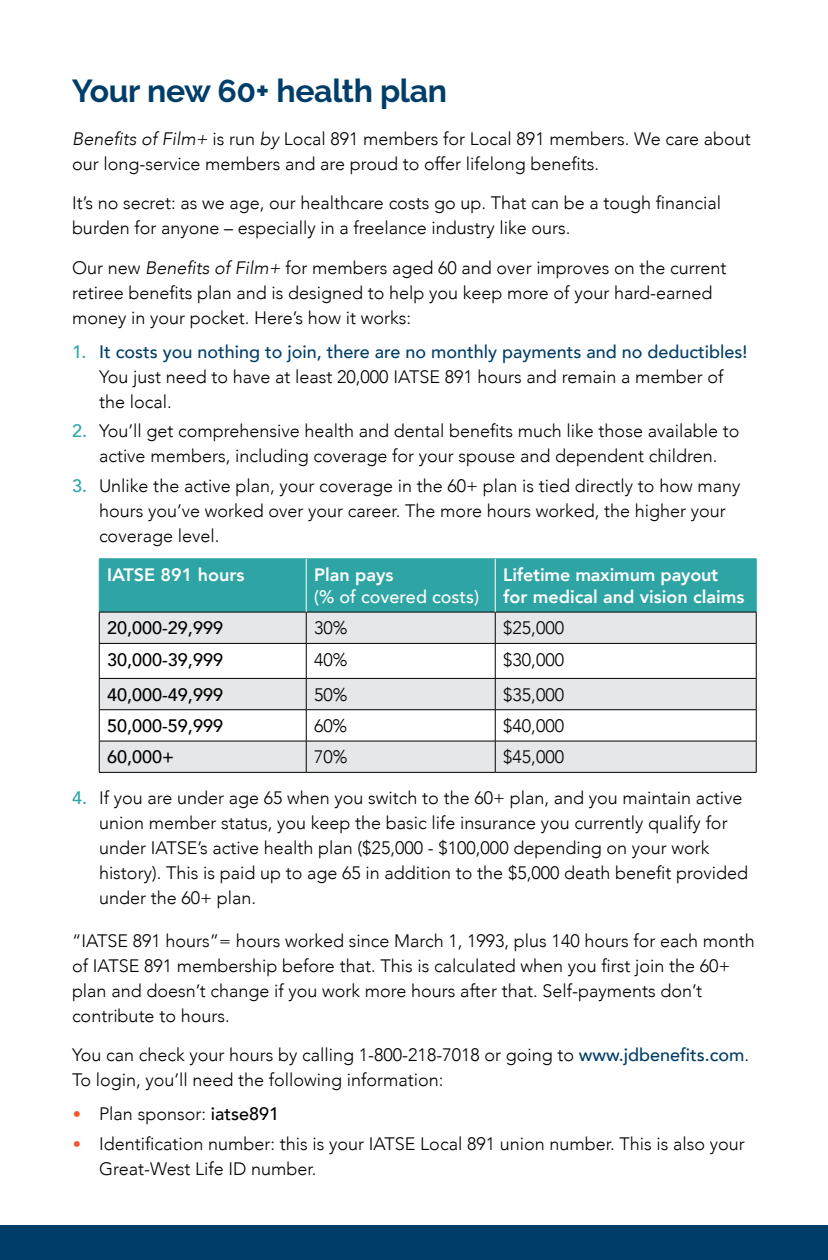
<style>
.page{position:relative;width:828px;height:1260px;background:#fff}
.page>*{position:absolute;margin:0;border:0;box-sizing:border-box;transform-origin:0 0}
.t1{font:700 32px "Raleway";letter-spacing:-.01em;color:#003e69}
.Bullets{font:300 18px/25px "Avenir";color:#000}
.t2{font:800 18px/22px "Avenir";color:#fff}
.t3{font:500 18px "Avenir";color:#000}
.t4{font:500 18px/22px "Avenir";color:#fff}
.s1{font-style:italic}
.s2{font-weight:500;color:#2ea5a4}
.s3{font-weight:500;color:#003e69}
.s4{font-weight:800}
.s5{font-family:"DINOT";font-weight:400;color:#f15a29}
.s6{font-weight:500}
</style>
<div class="page">
<div style="left:100px;top:559px;width:656px;height:53px;background:#2ea5a4"></div>
<svg style="left:100px;top:613px;width:656px;height:159px;fill:#e6e7e8"></svg>
<hr style="left:99px;top:644px;width:1px;height:34px;background:#000">
<hr style="left:306px;top:644px;width:1px;height:34px;background:#000">
<hr style="left:495px;top:644px;width:1px;height:34px;background:#000">
<hr style="left:756px;top:644px;width:1px;height:34px;background:#000">
<hr style="left:99px;top:710px;width:1px;height:31px;background:#000">
<hr style="left:306px;top:710px;width:1px;height:31px;background:#000">
<hr style="left:495px;top:710px;width:1px;height:31px;background:#000">
<hr style="left:756px;top:710px;width:1px;height:31px;background:#000">
<hr style="left:99px;top:558px;width:207px;height:1px;background:#2ea5a4">
<hr style="left:99px;top:559px;width:1px;height:53px;background:#2ea5a4">
<hr style="left:306px;top:558px;width:189px;height:1px;background:#2ea5a4">
<hr style="left:495px;top:558px;width:261px;height:1px;background:#2ea5a4">
<hr style="left:756px;top:559px;width:1px;height:53px;background:#2ea5a4">
<hr style="left:99px;top:612px;width:207px;height:1px;background:#000">
<hr style="left:99px;top:612px;width:1px;height:31px;background:#000">
<hr style="left:99px;top:643px;width:207px;height:1px;background:#000">
<hr style="left:306px;top:612px;width:189px;height:1px;background:#000">
<hr style="left:306px;top:612px;width:1px;height:31px;background:#000">
<hr style="left:495px;top:612px;width:261px;height:1px;background:#000">
<hr style="left:495px;top:612px;width:1px;height:31px;background:#000">
<hr style="left:756px;top:612px;width:1px;height:31px;background:#000">
<hr style="left:306px;top:643px;width:189px;height:1px;background:#000">
<hr style="left:495px;top:643px;width:261px;height:1px;background:#000">
<hr style="left:99px;top:741px;width:207px;height:1px;background:#000">
<hr style="left:99px;top:741px;width:1px;height:31px;background:#000">
<hr style="left:99px;top:772px;width:207px;height:1px;background:#000">
<hr style="left:306px;top:741px;width:189px;height:1px;background:#000">
<hr style="left:306px;top:741px;width:1px;height:31px;background:#000">
<hr style="left:495px;top:741px;width:261px;height:1px;background:#000">
<hr style="left:495px;top:741px;width:1px;height:31px;background:#000">
<hr style="left:756px;top:741px;width:1px;height:31px;background:#000">
<hr style="left:306px;top:772px;width:189px;height:1px;background:#000">
<hr style="left:495px;top:772px;width:261px;height:1px;background:#000">
<hr style="left:99px;top:678px;width:207px;height:1px;background:#000">
<hr style="left:99px;top:679px;width:1px;height:30px;background:#000">
<hr style="left:99px;top:709px;width:207px;height:1px;background:#000">
<hr style="left:306px;top:678px;width:189px;height:1px;background:#000">
<hr style="left:306px;top:679px;width:1px;height:30px;background:#000">
<hr style="left:495px;top:678px;width:261px;height:1px;background:#000">
<hr style="left:495px;top:679px;width:1px;height:30px;background:#000">
<hr style="left:756px;top:679px;width:1px;height:30px;background:#000">
<hr style="left:306px;top:709px;width:189px;height:1px;background:#000">
<hr style="left:495px;top:709px;width:261px;height:1px;background:#000">
<hr style="left:306px;top:559px;width:1px;height:53px;background:#fff">
<hr style="left:495px;top:559px;width:1px;height:53px;background:#fff">
<div style="left:0;top:1225px;width:828px;height:35px;background:#003e69"></div>
<p class="t1" style="left:72px;top:73px;width:377px">Your new 60+ health plan</p>
<p class="Bullets" style="left:72px;top:126px;width:680px"><span class="s1">Benefits of Film+</span> is run <span class="s1">by</span> Local 891 members for Local 891 members. We care about our long-service members and are proud to offer lifelong benefits.</p>
<p class="Bullets" style="left:72px;top:191px;width:651px">It’s no secret: as we age, our healthcare costs go up. That can be a tough financial burden for anyone – especially in a freelance industry like ours.</p>
<p class="Bullets" style="left:72px;top:255px;width:656px">Our new <span class="s1">Benefits of Film+</span> for members aged 60 and over improves on the current retiree benefits plan and is designed to help you keep more of your hard-earned money in your pocket. Here’s how it works:</p>
<p class="Bullets" style="left:99px;top:339px;width:650px;text-indent:-27px"><span class="s2">1.</span> <span class="s3">It costs you nothing to join, there are no monthly payments and no deductibles!<br></span>You just need to have at least 20,000 IATSE 891 hours and remain a member of the local.</p>
<p class="Bullets" style="left:72px;top:419px;width:669px;text-align:center"><span class="s2">2.</span> You’ll get comprehensive health and dental benefits much like those available to active members, including coverage for your spouse and dependent children.</p>
<p class="Bullets" style="left:99px;top:473px;width:643px;text-indent:-27px"><span class="s2">3.</span> Unlike the active plan, your coverage in the 60+ plan is tied directly to how many hours you’ve worked over your career. The more hours worked, the higher your coverage level.</p>
<p class="t2" style="left:107px;top:564px;width:139px">IATSE 891 hours</p>
<p class="t4" style="left:314px;top:563px;width:166px"><span class="s4">Plan pays<br></span>(% of covered costs)</p>
<p class="t2" style="left:503px;top:564px;width:243px">Lifetime maximum payout for medical and vision claims</p>
<p class="t3" style="left:107px;top:613px;width:117px">20,000-29,999</p>
<p class="Bullets" style="left:314px;top:616px;width:35px">30%</p>
<p class="Bullets" style="left:503px;top:616px;width:62px">$25,000</p>
<p class="t3" style="left:107px;top:644px;width:117px">30,000-39,999</p>
<p class="Bullets" style="left:314px;top:647px;width:35px">40%</p>
<p class="Bullets" style="left:503px;top:647px;width:62px">$30,000</p>
<p class="t3" style="left:107px;top:679px;width:117px">40,000-49,999</p>
<p class="Bullets" style="left:314px;top:682px;width:35px">50%</p>
<p class="Bullets" style="left:503px;top:682px;width:62px">$35,000</p>
<p class="t3" style="left:107px;top:710px;width:117px">50,000-59,999</p>
<p class="Bullets" style="left:314px;top:713px;width:34px">60%</p>
<p class="Bullets" style="left:503px;top:713px;width:62px">$40,000</p>
<p class="t3" style="left:107px;top:742px;width:69px">60,000+</p>
<p class="Bullets" style="left:314px;top:745px;width:35px">70%</p>
<p class="Bullets" style="left:503px;top:745px;width:62px">$45,000</p>
<p class="Bullets" style="left:99px;top:785px;width:651px;text-indent:-27px"><span class="s2">4.</span> If you are under age 65 when you switch to the 60+ plan, and you maintain active union member status, you keep the basic life insurance you currently qualify for under IATSE’s active health plan ($25,000 - $100,000 depending on your work history). This is paid up to age 65 in addition to the $5,000 death benefit provided under the 60+ plan.</p>
<p class="Bullets" style="left:72px;top:928px;width:684px">“IATSE 891 hours”= hours worked since March 1, 1993, plus 140 hours for each month of IATSE 891 membership before that. This is calculated when you first join the 60+ plan and doesn’t change if you work more hours after that. Self-payments don’t contribute to hours.</p>
<p class="Bullets" style="left:72px;top:1043px;width:679px">You can check your hours by calling 1-800-218-7018 or going to <span class="s3">www.jdbenefits.com</span>.<br>To login, you’ll need the following information:</p>
<p class="Bullets" style="left:72px;top:1102px;width:209px"><span class="s5">•</span> Plan sponsor: <span class="s6">iatse891</span></p>
<p class="Bullets" style="left:99px;top:1131px;width:647px;text-indent:-27px"><span class="s5">•</span> Identification number: this is your IATSE Local 891 union number. This is also your<br>Great-West Life ID number.</p>
</div>
